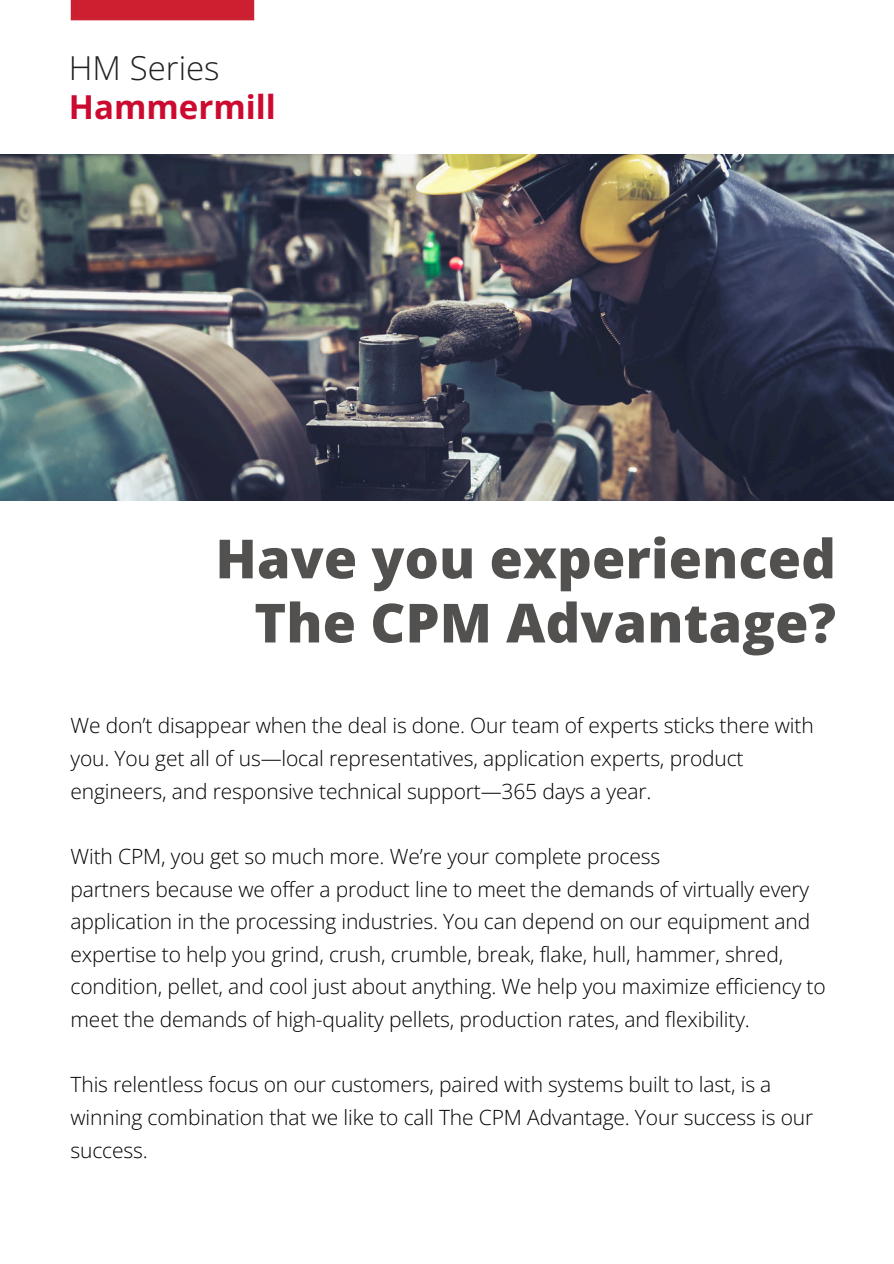
<style>
.page{position:relative;width:894px;height:1264px;background:#fff}
.page>*{position:absolute;margin:0;border:0;box-sizing:border-box;transform-origin:0 0}
.t1{font:800 54px/64.2px "Open Sans";color:#52514f;text-align:right}
.t2{font:700 33px/39.3px "Open Sans";color:#cc092f}
.t3{font:300 21px/32.7px "Open Sans";letter-spacing:-.005em;color:#000}
.s1{font-weight:300;color:#231f20}
</style>
<div class="page">
<div style="left:71px;top:0;width:183px;height:21px;background:#cc2031"></div>
<img style="left:0;top:154px;width:893px;height:347px">
<p class="t2" style="left:69px;top:47px;width:209px"><span class="s1">HM Series<br></span>Hammermill</p>
<p class="t1" style="left:215px;top:525px;width:621px">Have you experienced<br>The CPM Advantage?</p>
<p class="t3" style="left:71px;top:708px;width:744px">We don’t disappear when the deal is done. Our team of experts sticks there with you. You get all of us—local representatives, application experts, product engineers, and responsive technical support—365 days a year.</p>
<h1 class="t3" style="left:71px;top:839px;width:591px">With CPM, you get so much more. We’re your complete process</h1>
<p class="t3" style="left:71px;top:872px;width:756px">partners because we offer a product line to meet the demands of virtually every application in the processing industries. You can depend on our equipment and expertise to help you grind, crush, crumble, break, flake, hull, hammer, shred, condition, pellet, and cool just about anything. We help you maximize efficiency to meet the demands of high-quality pellets, production rates, and flexibility.</p>
<p class="t3" style="left:71px;top:1067px;width:744px">This relentless focus on our customers, paired with systems built to last, is a winning combination that we like to call The CPM Advantage. Your success is our success.</p>
</div>
